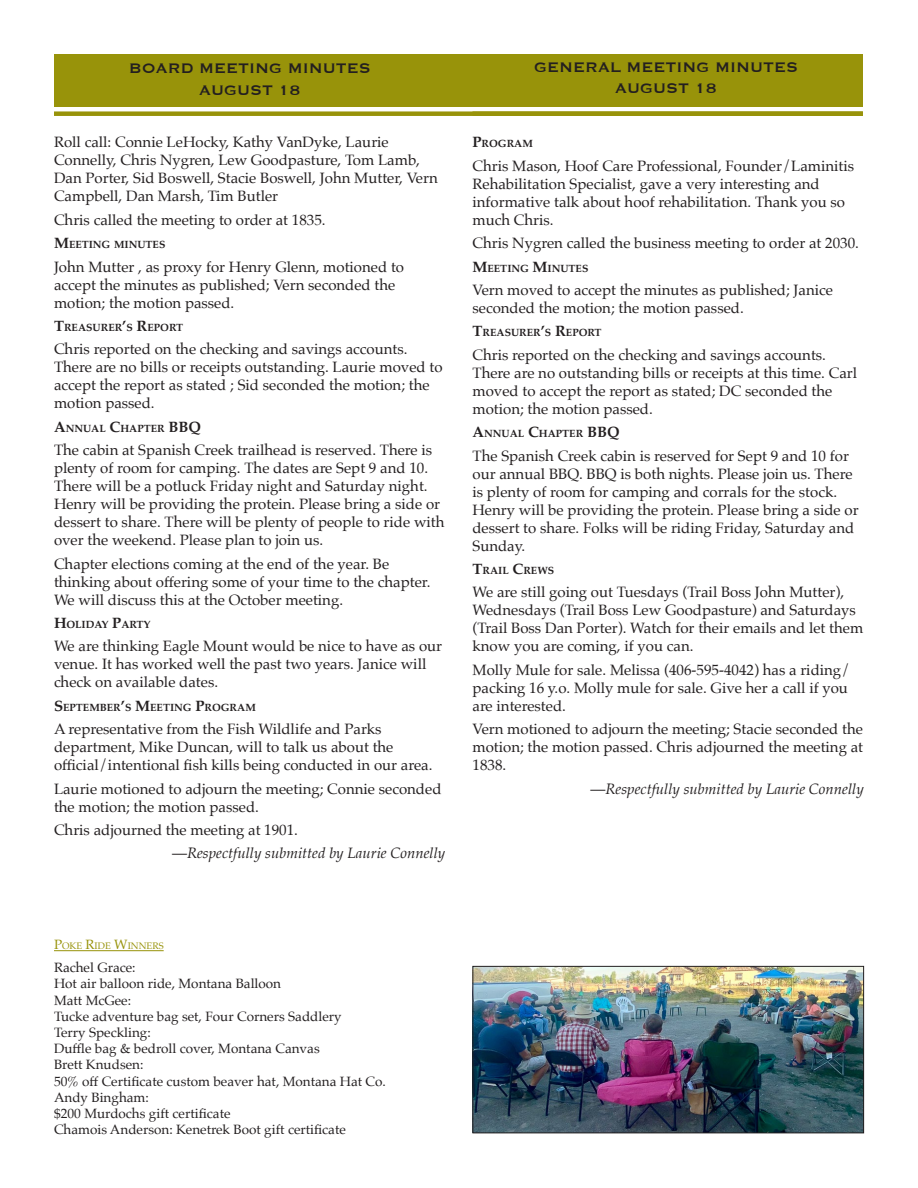
<style>
.page{position:relative;width:918px;height:1188px;background:#fff}
.page>*{position:absolute;margin:0;border:0;box-sizing:border-box;transform-origin:0 0}
.Page_heading_on_gree{font:18px "Copperplate";color:#231f20}
.gvbch_minutes{font:15px/18px "Palatino";color:#231f20}
.gvbch_minutes-2{font:italic 15px "Palatino";color:#231f20}
.sponsor_list{font:13.5px "Palatino";color:#231f20}
.minutes_sub_title{font:700 10.5px "Palatino";color:#231f20}
.sponsor_list-2{font:9.45px "Palatino";color:#98930a}
.s1{font-size:15px}
.s2{font-style:normal}
.s3{font-size:13.5px}
</style>
<div class="page">
<div style="left:54px;top:54px;width:809px;height:52px;background:#98930a"></div>
<div style="left:54px;top:111px;width:809px;height:5px;background:#98930a"></div>
<hr style="left:54px;top:950px;width:110px;height:1px;background:#98930a">
<img style="left:474px;top:968px;width:388px;height:163px">
<div style="left:472px;top:966px;width:392px;height:167px;border:1px solid #231f20"></div>
<p class="Page_heading_on_gree" style="left:129px;top:57px;width:243px">BOARD MEETING MINUTES</p>
<p class="Page_heading_on_gree" style="left:199px;top:78px;width:103px">AUGUST 18</p>
<p class="gvbch_minutes" style="left:54px;top:133px;width:385px">Roll call: Connie LeHocky, Kathy VanDyke, Laurie Connelly, Chris Nygren, Lew Goodpasture, Tom Lamb, Dan Porter, Sid Boswell, Stacie Boswell, John Mutter, Vern Campbell, Dan Marsh, Tim Butler</p>
<p class="gvbch_minutes" style="left:54px;top:211px;width:273px">Chris called the meeting to order at 1835.</p>
<p class="minutes_sub_title" style="left:54px;top:236px;width:113px"><span class="s1">M</span>EETING MINUTES</p>
<p class="gvbch_minutes" style="left:54px;top:257px;width:352px">John Mutter , as proxy for Henry Glenn, motioned to accept the minutes as published; Vern seconded the motion; the motion passed.</p>
<p class="minutes_sub_title" style="left:54px;top:318px;width:131px"><span class="s1">T</span>REASURER<span class="s1">’</span>S <span class="s1">R</span>EPORT</p>
<p class="gvbch_minutes" style="left:54px;top:340px;width:390px">Chris reported on the checking and savings accounts.<br>There are no bills or receipts outstanding. Laurie moved to accept the report as stated ; Sid seconded the motion; the motion passed.</p>
<p class="minutes_sub_title" style="left:54px;top:419px;width:149px"><span class="s1">A</span>NNUAL <span class="s1">C</span>HAPTER <span class="s1">BBQ</span></p>
<p class="gvbch_minutes" style="left:54px;top:441px;width:392px">The cabin at Spanish Creek trailhead is reserved. There is plenty of room for camping. The dates are Sept 9 and 10.<br>There will be a potluck Friday night and Saturday night.<br>Henry will be providing the protein. Please bring a side or dessert to share. There will be plenty of people to ride with over the weekend. Please plan to join us.</p>
<p class="gvbch_minutes" style="left:54px;top:554px;width:378px">Chapter elections coming at the end of the year. Be thinking about offering some of your time to the chapter.<br>We will discuss this at the October meeting.</p>
<p class="minutes_sub_title" style="left:54px;top:615px;width:98px"><span class="s1">H</span>OLIDAY <span class="s1">P</span>ARTY</p>
<p class="gvbch_minutes" style="left:54px;top:637px;width:390px">We are thinking Eagle Mount would be nice to have as our venue. It has worked well the past two years. Janice will check on available dates.</p>
<p class="minutes_sub_title" style="left:54px;top:698px;width:203px"><span class="s1">S</span>EPTEMBER<span class="s1">’</span>S <span class="s1">M</span>EETING <span class="s1">P</span>ROGRAM</p>
<p class="gvbch_minutes" style="left:54px;top:720px;width:380px">A representative from the Fish Wildlife and Parks department, Mike Duncan, will to talk us about the official/intentional fish kills being conducted in our area.</p>
<p class="gvbch_minutes" style="left:54px;top:779px;width:389px">Laurie motioned to adjourn the meeting; Connie seconded the motion; the motion passed.</p>
<p class="gvbch_minutes" style="left:54px;top:821px;width:246px">Chris adjourned the meeting at 1901.</p>
<p class="gvbch_minutes-2" style="left:172px;top:841px;width:275px"><span class="s2">—</span>Respectfully submitted by Laurie Connelly</p>
<p class="Page_heading_on_gree" style="left:534px;top:55px;width:265px">GENERAL MEETING MINUTES</p>
<p class="Page_heading_on_gree" style="left:615px;top:77px;width:103px">AUGUST 18</p>
<p class="minutes_sub_title" style="left:472px;top:135px;width:61px"><span class="s1">P</span>ROGRAM</p>
<p class="gvbch_minutes" style="left:472px;top:157px;width:383px">Chris Mason, Hoof Care Professional, Founder/Laminitis Rehabilitation Specialist, gave a very interesting and informative talk about hoof rehabilitation. Thank you so much Chris.</p>
<p class="gvbch_minutes" style="left:472px;top:234px;width:388px">Chris Nygren called the business meeting to order at 2030.</p>
<p class="minutes_sub_title" style="left:472px;top:259px;width:117px"><span class="s1">M</span>EETING <span class="s1">M</span>INUTES</p>
<p class="gvbch_minutes" style="left:472px;top:281px;width:362px">Vern moved to accept the minutes as published; Janice seconded the motion; the motion passed.</p>
<p class="minutes_sub_title" style="left:472px;top:324px;width:131px"><span class="s1">T</span>REASURER<span class="s1">’</span>S <span class="s1">R</span>EPORT</p>
<p class="gvbch_minutes" style="left:472px;top:346px;width:386px">Chris reported on the checking and savings accounts.<br>There are no outstanding bills or receipts at this time. Carl moved to accept the report as stated; DC seconded the motion; the motion passed.</p>
<p class="minutes_sub_title" style="left:472px;top:425px;width:149px"><span class="s1">A</span>NNUAL <span class="s1">C</span>HAPTER <span class="s1">BBQ</span></p>
<p class="gvbch_minutes" style="left:472px;top:446px;width:388px">The Spanish Creek cabin is reserved for Sept 9 and 10 for our annual BBQ. BBQ is both nights. Please join us. There is plenty of room for camping and corrals for the stock.<br>Henry will be providing the protein. Please bring a side or dessert to share. Folks will be riding Friday, Saturday and Sunday.</p>
<p class="minutes_sub_title" style="left:472px;top:561px;width:83px"><span class="s1">T</span>RAIL <span class="s1">C</span>REWS</p>
<p class="gvbch_minutes" style="left:472px;top:583px;width:392px">We are still going out Tuesdays (Trail Boss John Mutter), Wednesdays (Trail Boss Lew Goodpasture) and Saturdays (Trail Boss Dan Porter). Watch for their emails and let them know you are coming, if you can.</p>
<p class="gvbch_minutes" style="left:472px;top:661px;width:379px">Molly Mule for sale. Melissa (406-595-4042) has a riding/ packing 16 y.o. Molly mule for sale. Give her a call if you are interested.</p>
<p class="gvbch_minutes" style="left:472px;top:720px;width:392px;text-align:justify">Vern motioned to adjourn the meeting; Stacie seconded the motion; the motion passed. Chris adjourned the meeting at 1838.</p>
<p class="gvbch_minutes-2" style="left:591px;top:776px;width:275px"><span class="s2">—</span>Respectfully submitted by Laurie Connelly</p>
<p class="sponsor_list-2" style="left:54px;top:938px;width:111px"><span class="s3">P</span>OKE <span class="s3">R</span>IDE <span class="s3">W</span>INNERS</p>
<p class="sponsor_list" style="left:54px;top:956px;width:83px">Rachel Grace:</p>
<p class="sponsor_list" style="left:54px;top:973px;width:229px">Hot air balloon ride, Montana Balloon</p>
<p class="sponsor_list" style="left:54px;top:989px;width:79px">Matt McGee:</p>
<p class="sponsor_list" style="left:54px;top:1005px;width:289px">Tucke adventure bag set, Four Corners Saddlery</p>
<p class="sponsor_list" style="left:54px;top:1021px;width:98px">Terry Speckling:</p>
<p class="sponsor_list" style="left:54px;top:1037px;width:267px">Duffle bag &amp; bedroll cover, Montana Canvas</p>
<p class="sponsor_list" style="left:54px;top:1054px;width:91px">Brett Knudsen:</p>
<p class="sponsor_list" style="left:54px;top:1070px;width:333px">50% off Certificate custom beaver hat, Montana Hat Co.</p>
<p class="sponsor_list" style="left:54px;top:1086px;width:96px">Andy Bingham:</p>
<p class="sponsor_list" style="left:54px;top:1102px;width:178px">$200 Murdochs gift certificate</p>
<p class="sponsor_list" style="left:54px;top:1118px;width:293px">Chamois Anderson: Kenetrek Boot gift certificate</p>
</div>
